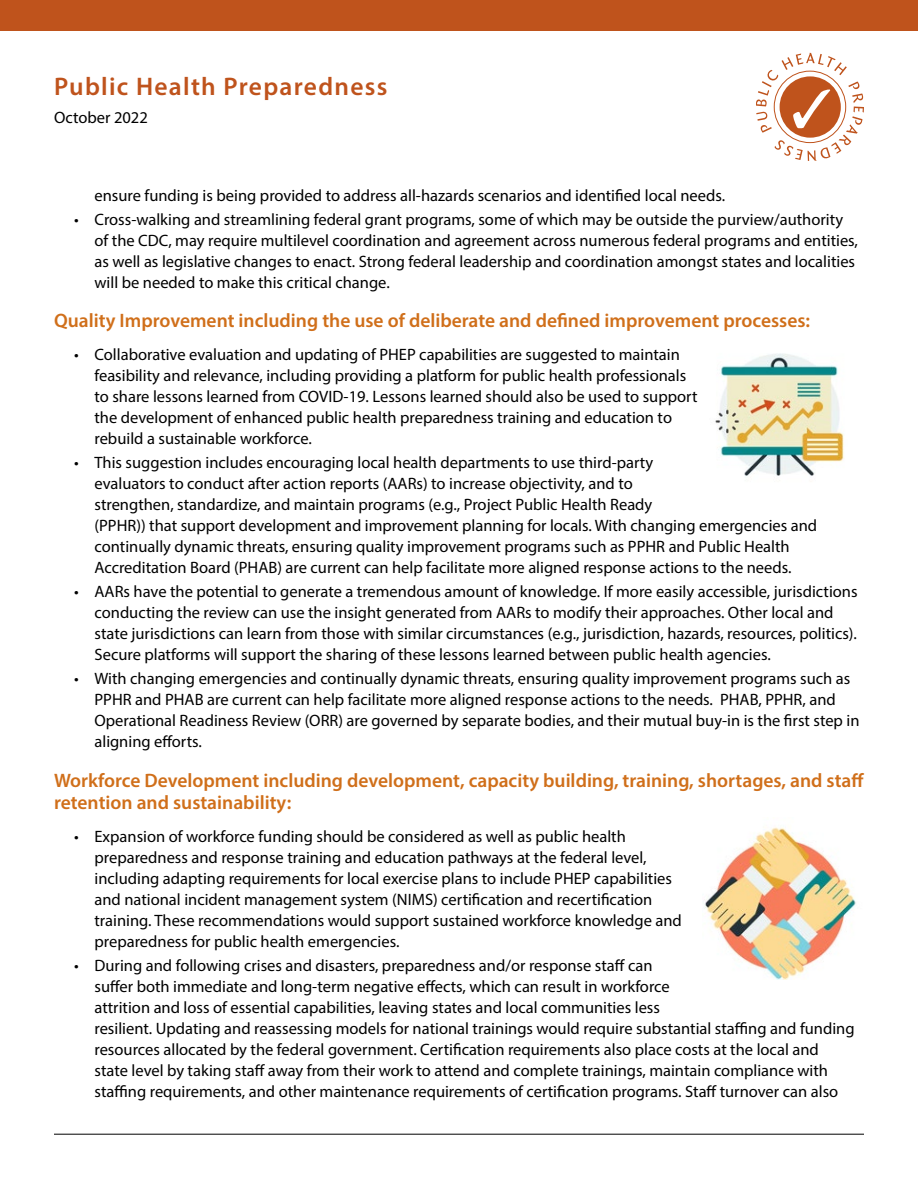
<style>
.page{position:relative;width:918px;height:1188px;background:#fff}
.page>*{position:absolute;margin:0;border:0;box-sizing:border-box;transform-origin:0 0}
.t1{font:600 25.5px "Myriad Pro";letter-spacing:.05em;color:#bf531c}
.Heading_of_bulleted{font:600 19.5px/22.5px "Myriad Pro";color:#d06f1a}
.t2{font:16.5px/21px "Myriad Pro";color:#000}
</style>
<div class="page">
<div style="left:0;top:0;width:918px;height:30px;background:#bf531c"></div>
<hr style="left:54px;top:1134px;width:810px;height:1px;background:#000">
<svg style="left:756px;top:53px;width:108px;height:108px"></svg>
<img style="left:704px;top:827px;width:152px;height:152px">
<img style="left:715px;top:353px;width:129px;height:123px">
<p class="t1" style="left:54px;top:70px;width:335px">Public Health Preparedness</p>
<p class="t2" style="left:54px;top:107px;width:95px">October 2022</p>
<p class="t2" style="left:94px;top:185px;width:632px">ensure funding is being provided to address all-hazards scenarios and identified local needs.</p>
<p class="t2" style="left:94px;top:209px;width:765px;text-indent:-20px">• Cross-walking and streamlining federal grant programs, some of which may be outside the purview/authority of the CDC, may require multilevel coordination and agreement across numerous federal programs and entities, as well as legislative changes to enact. Strong federal leadership and coordination amongst states and localities will be needed to make this critical change.</p>
<p class="Heading_of_bulleted" style="left:54px;top:309px;width:758px">Quality Improvement including the use of deliberate and defined improvement processes:</p>
<p class="t2" style="left:94px;top:344px;width:604px;text-indent:-20px">• Collaborative evaluation and updating of PHEP capabilities are suggested to maintain feasibility and relevance, including providing a platform for public health professionals to share lessons learned from COVID-19. Lessons learned should also be used to support the development of enhanced public health preparedness training and education to rebuild a sustainable workforce.</p>
<p class="t2" style="left:94px;top:452px;width:724px;text-indent:-20px">• This suggestion includes encouraging local health departments to use third-party<br>evaluators to conduct after action reports (AARs) to increase objectivity, and to<br>strengthen, standardize, and maintain programs (e.g., Project Public Health Ready<br>(PPHR)) that support development and improvement planning for locals. With changing emergencies and continually dynamic threats, ensuring quality improvement programs such as PPHR and Public Health Accreditation Board (PHAB) are current can help facilitate more aligned response actions to the needs.</p>
<p class="t2" style="left:94px;top:581px;width:765px;text-indent:-20px">• AARs have the potential to generate a tremendous amount of knowledge. If more easily accessible, jurisdictions conducting the review can use the insight generated from AARs to modify their approaches. Other local and state jurisdictions can learn from those with similar circumstances (e.g., jurisdiction, hazards, resources, politics).<br>Secure platforms will support the sharing of these lessons learned between public health agencies.</p>
<p class="t2" style="left:94px;top:668px;width:767px;text-indent:-20px">• With changing emergencies and continually dynamic threats, ensuring quality improvement programs such as PPHR and PHAB are current can help facilitate more aligned response actions to the needs. PHAB, PPHR, and Operational Readiness Review (ORR) are governed by separate bodies, and their mutual buy-in is the first step in aligning efforts.</p>
<p class="Heading_of_bulleted" style="left:54px;top:768px;width:812px">Workforce Development including development, capacity building, training, shortages, and staff retention and sustainability:</p>
<p class="t2" style="left:94px;top:826px;width:589px;text-indent:-20px">• Expansion of workforce funding should be considered as well as public health preparedness and response training and education pathways at the federal level, including adapting requirements for local exercise plans to include PHEP capabilities and national incident management system (NIMS) certification and recertification training. These recommendations would support sustained workforce knowledge and preparedness for public health emergencies.</p>
<p class="t2" style="left:94px;top:955px;width:762px;text-indent:-20px">• During and following crises and disasters, preparedness and/or response staff can<br>suffer both immediate and long-term negative effects, which can result in workforce<br>attrition and loss of essential capabilities, leaving states and local communities less<br>resilient. Updating and reassessing models for national trainings would require substantial staffing and funding resources allocated by the federal government. Certification requirements also place costs at the local and state level by taking staff away from their work to attend and complete trainings, maintain compliance with staffing requirements, and other maintenance requirements of certification programs. Staff turnover can also</p>
</div>
